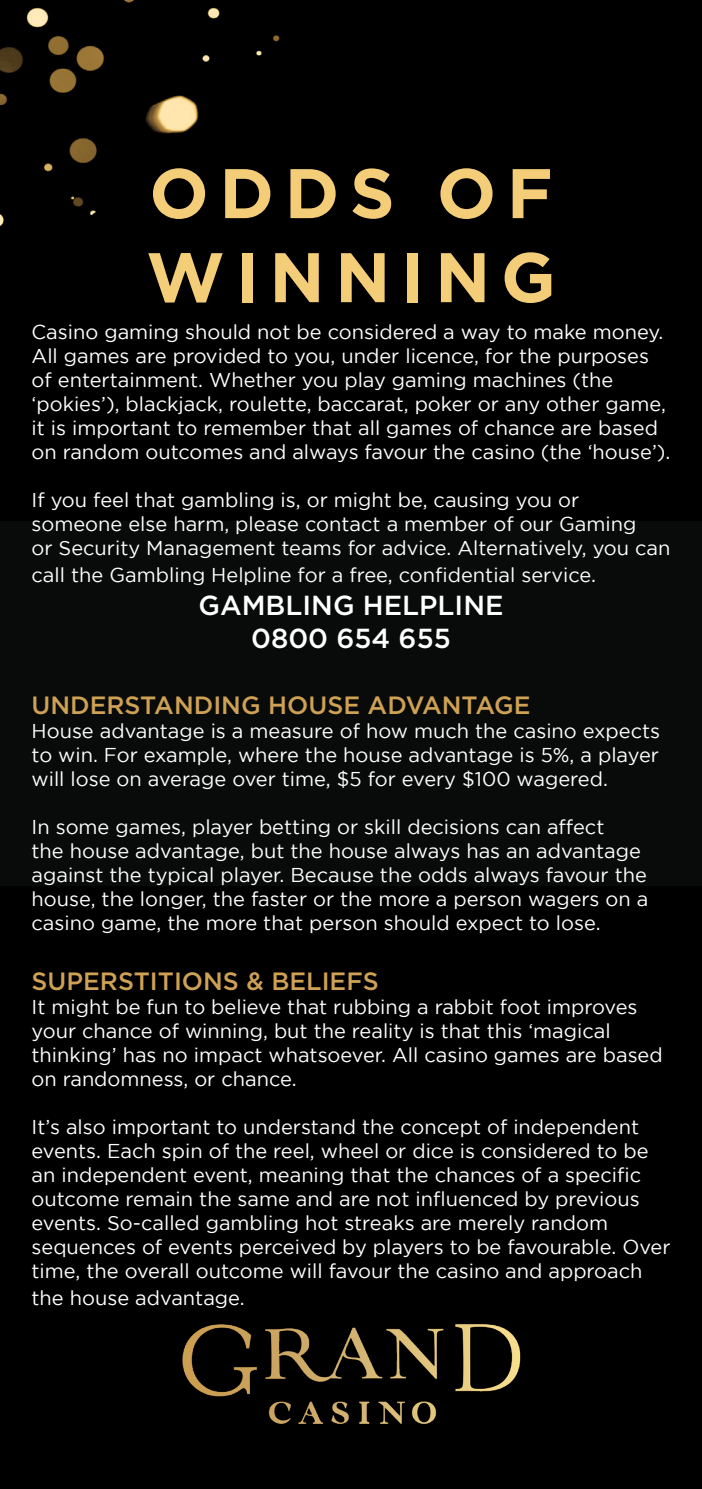
<style>
.page{position:relative;width:702px;height:1489px;background:#fff}
.page>*{position:absolute;margin:0;border:0;box-sizing:border-box;transform-origin:0 0}
.t1{font:700 70px/84px "Gotham";letter-spacing:.15em;color:#f3cd78}
.t2{font:500 27.5px "Gotham";color:#fff}
.t3{font:500 25px "Gotham";color:#cea154}
.t4{font:20px/24px "Gotham";color:#fff}
</style>
<div class="page">
<div style="left:0;top:0;width:702px;height:1488px;background:#000"></div>
<img style="left:0;top:0;width:702px;height:521px">
<img style="left:167px;top:1308px;width:368px;height:135px">
<p class="t1" style="left:146px;top:149px;width:411px">ODDS OF<br>WINNING</p>
<p class="t4" style="left:32px;top:319px;width:633px">Casino gaming should not be considered a way to make money.<br>All games are provided to you, under licence, for the purposes of entertainment. Whether you play gaming machines (the</p>
<p class="t4" style="left:32px;top:391px;width:640px">‘pokies’), blackjack, roulette, baccarat, poker or any other game, it is important to remember that all games of chance are based on random outcomes and always favour the casino (the ‘house’).</p>
<p class="t4" style="left:32px;top:487px;width:549px">If you feel that gambling is, or might be, causing you or</p>
<p class="t4" style="left:32px;top:511px;width:606px">someone else harm, please contact a member of our Gaming</p>
<p class="t4" style="left:32px;top:534px;width:640px;line-height:27px">or Security Management teams for advice. Alternatively, you can call the Gambling Helpline for a free, confidential service.</p>
<p class="t2" style="left:198px;top:587px;width:306px">GAMBLING HELPLINE</p>
<p class="t2" style="left:251px;top:620px;width:201px">0800 654 655</p>
<p class="t3" style="left:32px;top:688px;width:500px">UNDERSTANDING HOUSE ADVANTAGE</p>
<p class="t4" style="left:32px;top:718px;width:630px;text-align:justify">House advantage is a measure of how much the casino expects to win. For example, where the house advantage is 5%, a player will lose on average over time, $5 for every $100 wagered.</p>
<p class="t4" style="left:32px;top:814px;width:618px">In some games, player betting or skill decisions can affect<br>the house advantage, but the house always has an advantage against the typical player. Because the odds always favour the house, the longer, the faster or the more a person wagers on a casino game, the more that person should expect to lose.</p>
<p class="t3" style="left:32px;top:964px;width:349px">SUPERSTITIONS &amp; BELIEFS</p>
<p class="t4" style="left:32px;top:994px;width:632px">It might be fun to believe that rubbing a rabbit foot improves your chance of winning, but the reality is that this ‘magical thinking’ has no impact whatsoever. All casino games are based on randomness, or chance.</p>
<p class="t4" style="left:32px;top:1114px;width:618px">It’s also important to understand the concept of independent events. Each spin of the reel, wheel or dice is considered to be an independent event, meaning that the chances of a specific outcome remain the same and are not influenced by previous events. So-called gambling hot streaks are merely random</p>
<p class="t4" style="left:32px;top:1234px;width:640px">sequences of events perceived by players to be favourable. Over time, the overall outcome will favour the casino and approach</p>
<p class="t4" style="left:32px;top:1285px;width:215px">the house advantage.</p>
</div>
